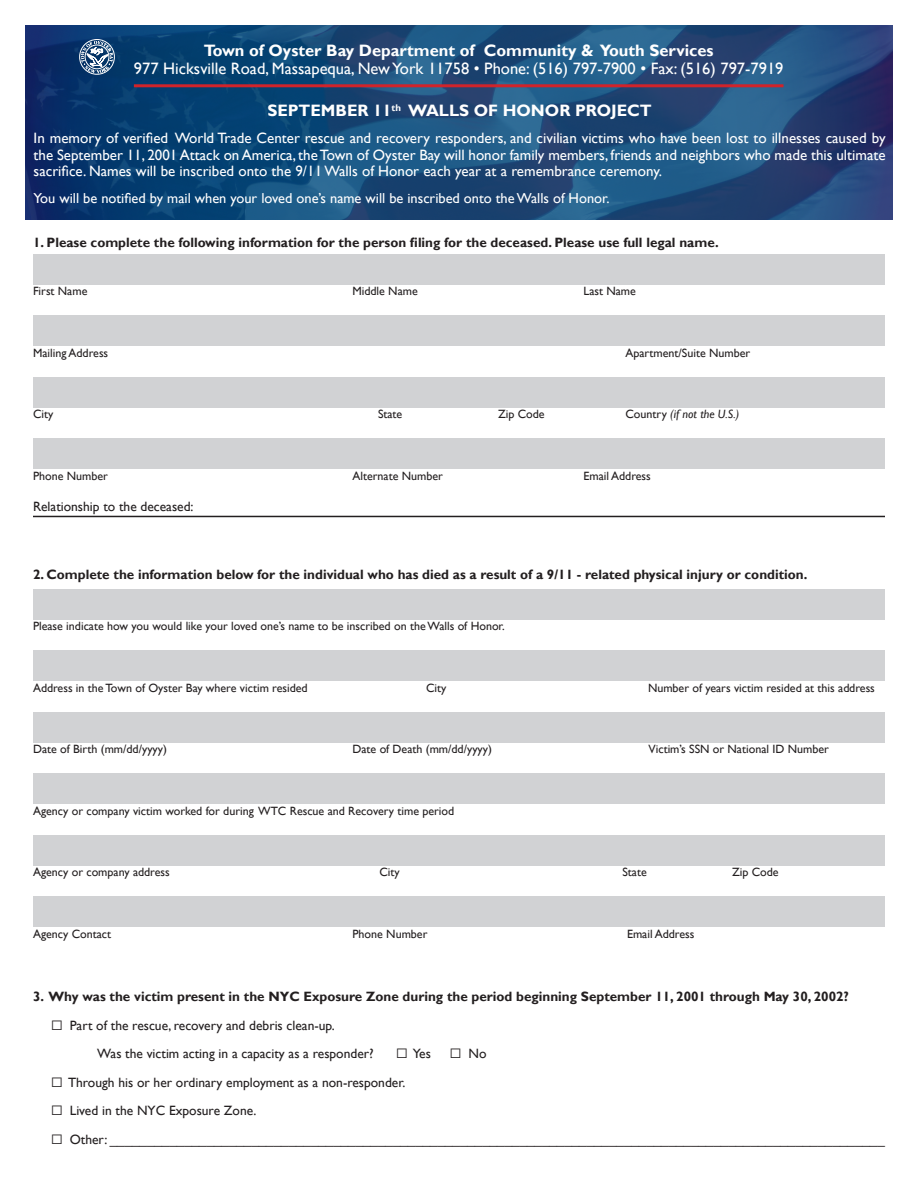
<style>
.page{position:relative;width:918px;height:1188px;background:#fff}
.page>*{position:absolute;margin:0;border:0;box-sizing:border-box;transform-origin:0 0}
.t1{font:16.5px/18px "Gill Sans";color:#fff;text-align:center}
.t2{font:700 16.5px "Gill Sans";color:#fff}
.t3{font:15px/16.5px "Gill Sans";color:#fff;text-align:justify}
.t4{font:14.4px "Gill Sans";color:#fff}
.t5{font:13.5px "Gill Sans";color:#231f20}
.t6{font:700 13.5px "Gill Sans";color:#231f20}
.t7{font:12px "Gill Sans";color:#231f20}
.t8{font:italic 12px "Gill Sans";color:#231f20}
.s1{font-weight:700}
.s2{font-style:normal}
</style>
<div class="page">
<div style="left:33px;top:254px;width:852px;height:30px;background:#d1d2d4"></div>
<div style="left:33px;top:315px;width:852px;height:31px;background:#d1d2d4"></div>
<div style="left:33px;top:377px;width:852px;height:30px;background:#d1d2d4"></div>
<div style="left:33px;top:438px;width:852px;height:31px;background:#d1d2d4"></div>
<hr style="left:33px;top:516px;width:852px;height:1px;background:#231f20">
<div style="left:33px;top:589px;width:852px;height:31px;background:#d1d2d4"></div>
<div style="left:33px;top:651px;width:852px;height:30px;background:#d1d2d4"></div>
<div style="left:33px;top:712px;width:852px;height:31px;background:#d1d2d4"></div>
<div style="left:33px;top:774px;width:852px;height:30px;background:#d1d2d4"></div>
<div style="left:33px;top:835px;width:852px;height:31px;background:#d1d2d4"></div>
<div style="left:33px;top:897px;width:852px;height:30px;background:#d1d2d4"></div>
<svg style="left:26px;top:26px;width:866px;height:194px;background:#194777"></svg>
<hr style="left:134px;top:84px;width:650px;height:3px;background:#d1232a">
<div style="left:79px;top:39px;width:36px;height:36px;border:1px solid #fff;border-radius:50%"></div>
<svg style="left:81px;top:41px;width:32px;height:32px"></svg>
<p class="t1" style="left:134px;top:42px;width:651px"><span class="s1">Town of Oyster Bay Department of Community &amp; Youth Services<br></span>977 Hicksville Road, Massapequa, New York 11758 • Phone: (516) 797-7900 • Fax: (516) 797-7919</p>
<p class="t2" style="left:267px;top:101px;width:386px">SEPTEMBER 11<sup>th</sup> WALLS OF HONOR PROJECT</p>
<p class="t3" style="left:34px;top:130px;width:854px">In memory of verified World Trade Center rescue and recovery responders, and civilian victims who have been lost to illnesses caused by the September 11, 2001 Attack on America, the Town of Oyster Bay will honor family members, friends and neighbors who made this ultimate sacrifice. Names will be inscribed onto the 9/11 Walls of Honor each year at a remembrance ceremony.</p>
<p class="t4" style="left:34px;top:190px;width:578px">You will be notified by mail when your loved one’s name will be inscribed onto the Walls of Honor.</p>
<p class="t6" style="left:33px;top:235px;width:687px">1. Please complete the following information for the person filing for the deceased. Please use full legal name.</p>
<p class="t7" style="left:33px;top:284px;width:56px">First Name</p>
<p class="t7" style="left:352px;top:284px;width:67px">Middle Name</p>
<p class="t7" style="left:584px;top:284px;width:54px">Last Name</p>
<p class="t7" style="left:33px;top:346px;width:77px">Mailing Address</p>
<p class="t7" style="left:626px;top:346px;width:126px">Apartment/Suite Number</p>
<p class="t7" style="left:33px;top:407px;width:22px">City</p>
<p class="t7" style="left:378px;top:407px;width:26px">State</p>
<p class="t7" style="left:498px;top:407px;width:48px">Zip Code</p>
<p class="t8" style="left:626px;top:407px;width:115px"><span class="s2">Country</span> (if not the U.S.)</p>
<p class="t7" style="left:33px;top:469px;width:76px">Phone Number</p>
<p class="t7" style="left:352px;top:469px;width:92px">Alternate Number</p>
<p class="t7" style="left:584px;top:469px;width:69px">Email Address</p>
<p class="t5" style="left:33px;top:499px;width:162px">Relationship to the deceased:</p>
<p class="t6" style="left:33px;top:567px;width:776px">2. Complete the information below for the individual who has died as a result of a 9/11 - related physical injury or condition.</p>
<p class="t7" style="left:33px;top:619px;width:473px">Please indicate how you would like your loved one’s name to be inscribed on the Walls of Honor.</p>
<p class="t7" style="left:33px;top:681px;width:276px">Address in the Town of Oyster Bay where victim resided</p>
<p class="t7" style="left:426px;top:681px;width:22px">City</p>
<p class="t7" style="left:648px;top:681px;width:228px">Number of years victim resided at this address</p>
<p class="t7" style="left:33px;top:742px;width:136px">Date of Birth (mm/dd/yyyy)</p>
<p class="t7" style="left:352px;top:742px;width:141px">Date of Death (mm/dd/yyyy)</p>
<p class="t7" style="left:649px;top:742px;width:182px">Victim’s SSN or National ID Number</p>
<p class="t7" style="left:33px;top:804px;width:423px">Agency or company victim worked for during WTC Rescue and Recovery time period</p>
<p class="t7" style="left:33px;top:865px;width:138px">Agency or company address</p>
<p class="t7" style="left:380px;top:865px;width:22px">City</p>
<p class="t7" style="left:622px;top:865px;width:26px">State</p>
<p class="t7" style="left:732px;top:865px;width:48px">Zip Code</p>
<p class="t7" style="left:33px;top:927px;width:80px">Agency Contact</p>
<p class="t7" style="left:352px;top:927px;width:76px">Phone Number</p>
<p class="t7" style="left:627px;top:927px;width:69px">Email Address</p>
<p class="t6" style="left:33px;top:989px;width:817px">3. Why was the victim present in the NYC Exposure Zone during the period beginning September 11, 2001 through May 30, 2002?</p>
<p class="t5" style="left:51px;top:1018px;width:285px">□ Part of the rescue, recovery and debris clean-up.</p>
<p class="t5" style="left:97px;top:1046px;width:278px">Was the victim acting in a capacity as a responder?</p>
<p class="t5" style="left:396px;top:1046px;width:36px">□ Yes</p>
<p class="t5" style="left:450px;top:1046px;width:38px">□ No</p>
<p class="t5" style="left:51px;top:1075px;width:356px">□ Through his or her ordinary employment as a non-responder.</p>
<p class="t5" style="left:51px;top:1103px;width:207px">□ Lived in the NYC Exposure Zone.</p>
<p class="t5" style="left:51px;top:1132px;width:835px">□ Other: ________________________________________________________________________________________________________</p>
</div>
